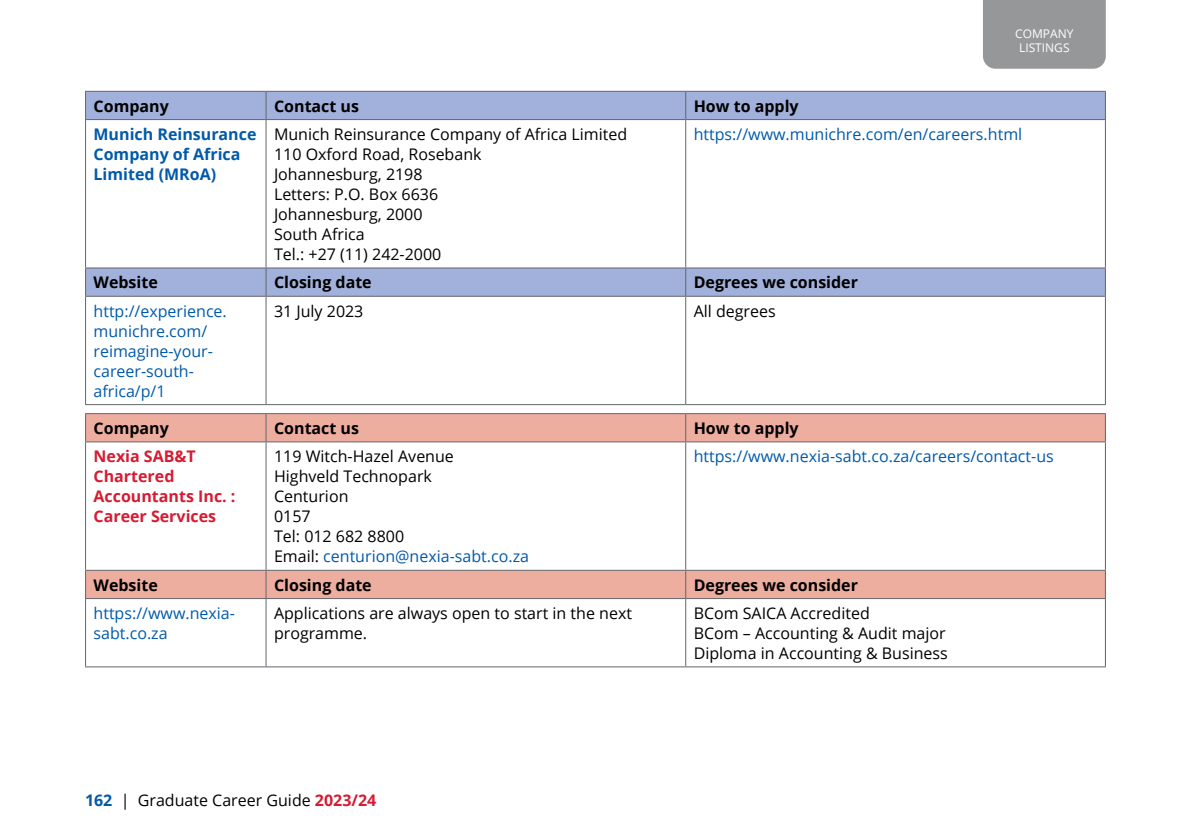
<style>
.page{position:relative;width:1191px;height:840px;background:#fff}
.page>*{position:absolute;margin:0;border:0;box-sizing:border-box;transform-origin:0 0}
.t1{font:16px/20px "Open Sans";color:#000}
.t2{font:16px/20px "Open Sans";color:#005aaa}
.t3{font:700 16px "Open Sans";color:#000}
.t4{font:700 16px/20px "Open Sans";color:#d61b32}
.t5{font:700 16px/20px "Open Sans";color:#005aaa}
.t6{font:12px/14.4px "Open Sans";color:#fff;text-align:center}
.s1{color:#005aaa}
.s2{font-weight:700;color:#005aaa}
.s3{font-weight:700;color:#d61b32}
</style>
<div class="page">
<svg style="left:86px;top:92px;width:1019px;height:203px"></svg>
<hr style="left:85px;top:120px;width:1px;height:147px;background:#63656a">
<hr style="left:265px;top:120px;width:1px;height:147px;background:#63656a">
<hr style="left:685px;top:120px;width:1px;height:147px;background:#63656a">
<hr style="left:1105px;top:120px;width:1px;height:147px;background:#63656a">
<hr style="left:85px;top:296px;width:1px;height:108px;background:#63656a">
<hr style="left:265px;top:296px;width:1px;height:108px;background:#63656a">
<hr style="left:685px;top:296px;width:1px;height:108px;background:#63656a">
<hr style="left:1105px;top:296px;width:1px;height:108px;background:#63656a">
<hr style="left:85px;top:404px;width:181px;height:1px;background:#63656a">
<hr style="left:266px;top:404px;width:419px;height:1px;background:#63656a">
<hr style="left:685px;top:404px;width:421px;height:1px;background:#63656a">
<hr style="left:85px;top:91px;width:181px;height:1px;background:#63656a">
<svg style="left:85px;top:92px;width:1px;height:27px"></svg>
<hr style="left:266px;top:91px;width:419px;height:1px;background:#63656a">
<svg style="left:265px;top:92px;width:1px;height:27px"></svg>
<hr style="left:685px;top:91px;width:421px;height:1px;background:#63656a">
<svg style="left:685px;top:92px;width:1px;height:27px"></svg>
<svg style="left:1105px;top:92px;width:1px;height:27px"></svg>
<hr style="left:85px;top:119px;width:181px;height:1px;background:#63656a">
<hr style="left:266px;top:119px;width:419px;height:1px;background:#63656a">
<hr style="left:685px;top:119px;width:421px;height:1px;background:#63656a">
<hr style="left:85px;top:267px;width:181px;height:1px;background:#63656a">
<svg style="left:85px;top:268px;width:1px;height:27px"></svg>
<hr style="left:266px;top:267px;width:419px;height:1px;background:#63656a">
<svg style="left:265px;top:268px;width:1px;height:27px"></svg>
<hr style="left:685px;top:267px;width:421px;height:1px;background:#63656a">
<svg style="left:685px;top:268px;width:1px;height:27px"></svg>
<svg style="left:1105px;top:268px;width:1px;height:27px"></svg>
<hr style="left:85px;top:295px;width:181px;height:1px;background:#63656a">
<hr style="left:266px;top:295px;width:419px;height:1px;background:#63656a">
<hr style="left:685px;top:295px;width:421px;height:1px;background:#63656a">
<svg style="left:86px;top:414px;width:1019px;height:183px"></svg>
<hr style="left:85px;top:413px;width:181px;height:1px;background:#63656a">
<svg style="left:85px;top:414px;width:1px;height:27px"></svg>
<hr style="left:266px;top:413px;width:419px;height:1px;background:#63656a">
<svg style="left:265px;top:414px;width:1px;height:27px"></svg>
<hr style="left:685px;top:413px;width:421px;height:1px;background:#63656a">
<svg style="left:685px;top:414px;width:1px;height:27px"></svg>
<svg style="left:1105px;top:414px;width:1px;height:27px"></svg>
<hr style="left:85px;top:441px;width:181px;height:1px;background:#63656a">
<hr style="left:85px;top:442px;width:1px;height:127px;background:#63656a">
<hr style="left:266px;top:441px;width:419px;height:1px;background:#63656a">
<hr style="left:265px;top:442px;width:1px;height:127px;background:#63656a">
<hr style="left:685px;top:441px;width:421px;height:1px;background:#63656a">
<hr style="left:685px;top:442px;width:1px;height:127px;background:#63656a">
<hr style="left:1105px;top:442px;width:1px;height:127px;background:#63656a">
<hr style="left:85px;top:569px;width:181px;height:1px;background:#63656a">
<svg style="left:85px;top:570px;width:1px;height:27px"></svg>
<hr style="left:266px;top:569px;width:419px;height:1px;background:#63656a">
<svg style="left:265px;top:570px;width:1px;height:27px"></svg>
<hr style="left:685px;top:569px;width:421px;height:1px;background:#63656a">
<svg style="left:685px;top:570px;width:1px;height:27px"></svg>
<svg style="left:1105px;top:570px;width:1px;height:27px"></svg>
<hr style="left:85px;top:597px;width:181px;height:1px;background:#63656a">
<hr style="left:85px;top:598px;width:1px;height:68px;background:#63656a">
<hr style="left:266px;top:597px;width:419px;height:1px;background:#63656a">
<hr style="left:265px;top:598px;width:1px;height:68px;background:#63656a">
<hr style="left:685px;top:597px;width:421px;height:1px;background:#63656a">
<hr style="left:685px;top:598px;width:1px;height:68px;background:#63656a">
<hr style="left:1105px;top:598px;width:1px;height:68px;background:#63656a">
<hr style="left:85px;top:666px;width:181px;height:1px;background:#63656a">
<hr style="left:266px;top:666px;width:419px;height:1px;background:#63656a">
<hr style="left:685px;top:666px;width:421px;height:1px;background:#63656a">
<div style="left:983px;top:0;width:122px;height:69px;background:#969799"></div>
<p class="t6" style="left:1015px;top:27px;width:60px">COMPANY<br>LISTINGS</p>
<p class="t3" style="left:94px;top:94px;width:77px">Company</p>
<p class="t3" style="left:274px;top:94px;width:87px">Contact us</p>
<p class="t3" style="left:693px;top:94px;width:106px">How to apply</p>
<p class="t5" style="left:94px;top:123px;width:164px">Munich Reinsurance<br>Company of Africa<br>Limited (MRoA)</p>
<p class="t1" style="left:274px;top:126px;width:355px">Munich Reinsurance Company of Africa Limited<br>110 Oxford Road, Rosebank<br>Johannesburg, 2198<br>Letters: P.O. Box 6636<br>Johannesburg, 2000<br>South Africa<br>Tel.: +27 (11) 242-2000</p>
<p class="t2" style="left:693px;top:126px;width:330px">https://www.munichre.com/en/careers.html</p>
<p class="t3" style="left:94px;top:276px;width:66px">Website</p>
<p class="t3" style="left:274px;top:271px;width:99px">Closing date</p>
<p class="t3" style="left:693px;top:271px;width:166px">Degrees we consider</p>
<p class="t2" style="left:93px;top:302px;width:135px">http://experience. munichre.com/ reimagine-your&shy;career-south&shy;africa/p/1</p>
<p class="t1" style="left:274px;top:302px;width:91px">31 July 2023</p>
<p class="t1" style="left:693px;top:302px;width:84px">All degrees</p>
<p class="t3" style="left:94px;top:416px;width:77px">Company</p>
<p class="t3" style="left:274px;top:416px;width:87px">Contact us</p>
<p class="t3" style="left:693px;top:416px;width:106px">How to apply</p>
<p class="t4" style="left:94px;top:445px;width:143px">Nexia SAB&amp;T<br>Chartered<br>Accountants Inc. :<br>Career Services</p>
<p class="t1" style="left:274px;top:447px;width:256px">119 Witch-Hazel Avenue<br>Highveld Technopark<br>Centurion<br>0157<br>Tel: 012 682 8800<br>Email: <span class="s1">centurion@nexia-sabt.co.za</span></p>
<p class="t2" style="left:693px;top:447px;width:362px">https://www.nexia-sabt.co.za/careers/contact-us</p>
<p class="t3" style="left:94px;top:578px;width:66px">Website</p>
<p class="t3" style="left:274px;top:573px;width:99px">Closing date</p>
<p class="t3" style="left:693px;top:573px;width:166px">Degrees we consider</p>
<p class="t2" style="left:93px;top:604px;width:143px">https://www.nexia&shy;sabt.co.za</p>
<p class="t1" style="left:274px;top:604px;width:359px">Applications are always open to start in the next programme.</p>
<p class="t1" style="left:693px;top:604px;width:256px">BCom SAICA Accredited<br>BCom – Accounting &amp; Audit major<br>Diploma in Accounting &amp; Business</p>
<p class="t1" style="left:85px;top:791px;width:293px"><span class="s2">162</span> | Graduate Career Guide <span class="s3">2023/24</span></p>
</div>
